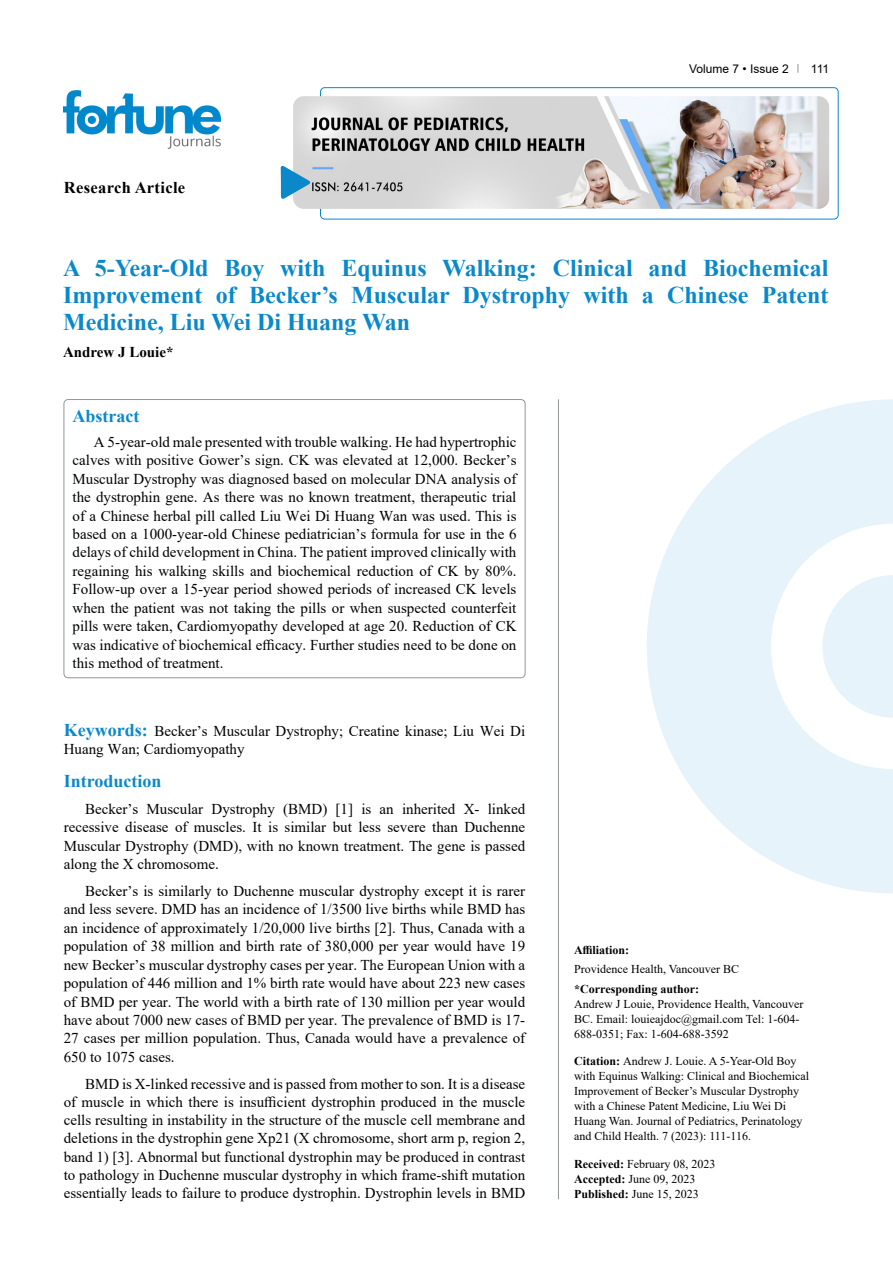
<style>
.page{position:relative;width:893px;height:1263px;background:#fff}
.page>*{position:absolute;margin:0;border:0;box-sizing:border-box;transform-origin:0 0}
.t1{font:700 24px/27px "Times New Roman";color:#0a88ca;text-align:justify}
.t2{font:700 18px "Times New Roman";color:#0a88ca}
.t3{font:700 16.5px "Times New Roman";letter-spacing:.02em;color:#000}
.t4{font:15px/18.5px "Times New Roman";color:#000;text-align:justify}
.t5{font:700 15px "Times New Roman";color:#000}
.t6{font:12px/15px "Times New Roman";color:#000}
.t7{font:700 12px "Times New Roman";color:#000}
.t8{font:12px "Arial";color:#000}
.s1{font-weight:700;font-size:18px;color:#0a88ca}
.s2{font-weight:700}
</style>
<div class="page">
<div style="left:320px;top:87px;width:518px;height:132px;border:1px solid #0a88ca;border-radius:4px"></div>
<img style="left:64px;top:90px;width:157px;height:59px">
<img style="left:293px;top:96px;width:536px;height:113px">
<svg style="left:281px;top:166px;width:29px;height:33px"></svg>
<svg style="left:647px;top:399px;width:246px;height:494px;fill:#e6f3fa"></svg>
<svg style="left:822px;top:575px;width:71px;height:143px"></svg>
<div style="left:64px;top:399px;width:461px;height:279px;border:1px solid #939598;border-radius:4px"></div>
<hr style="left:558px;top:399px;width:1px;height:800px;background:#939598">
<p class="t3" style="left:64px;top:175px;width:123px">Research Article</p>
<p class="t8" style="left:689px;top:60px;width:101px">Volume 7 • Issue 2</p>
<p class="t8" style="left:811px;top:60px;width:20px">111</p>
<h1 class="t1" style="left:63px;top:254px;width:767px">A 5-Year-Old Boy with Equinus Walking: Clinical and Biochemical Improvement of Becker’s Muscular Dystrophy with a Chinese Patent Medicine, Liu Wei Di Huang Wan</h1>
<p class="t5" style="left:63px;top:341px;width:112px">Andrew J Louie*</p>
<p class="t2" style="left:73px;top:403px;width:68px">Abstract</p>
<p class="t4" style="left:73px;top:432px;width:445px;text-indent:21px">A 5-year-old male presented with trouble walking. He had hypertrophic calves with positive Gower’s sign. CK was elevated at 12,000. Becker’s Muscular Dystrophy was diagnosed based on molecular DNA analysis of the dystrophin gene. As there was no known treatment, therapeutic trial of a Chinese herbal pill called Liu Wei Di Huang Wan was used. This is based on a 1000-year-old Chinese pediatrician’s formula for use in the 6 delays of child development in China. The patient improved clinically with regaining his walking skills and biochemical reduction of CK by 80%.<br>Follow-up over a 15-year period showed periods of increased CK levels when the patient was not taking the pills or when suspected counterfeit pills were taken, Cardiomyopathy developed at age 20. Reduction of CK was indicative of biochemical efficacy. Further studies need to be done on this method of treatment.</p>
<p class="t4" style="left:64px;top:721px;width:463px"><span class="s1">Keywords:</span> Becker’s Muscular Dystrophy; Creatine kinase; Liu Wei Di<br>Huang Wan; Cardiomyopathy</p>
<p class="t2" style="left:64px;top:768px;width:99px">Introduction</p>
<p class="t4" style="left:64px;top:799px;width:463px;text-indent:21px">Becker’s Muscular Dystrophy (BMD) [1] is an inherited X- linked recessive disease of muscles. It is similar but less severe than Duchenne Muscular Dystrophy (DMD), with no known treatment. The gene is passed along the X chromosome.</p>
<p class="t4" style="left:64px;top:881px;width:463px;text-indent:21px">Becker’s is similarly to Duchenne muscular dystrophy except it is rarer and less severe. DMD has an incidence of 1/3500 live births while BMD has an incidence of approximately 1/20,000 live births [2]. Thus, Canada with a population of 38 million and birth rate of 380,000 per year would have 19 new Becker’s muscular dystrophy cases per year. The European Union with a population of 446 million and 1% birth rate would have about 223 new cases of BMD per year. The world with a birth rate of 130 million per year would have about 7000 new cases of BMD per year. The prevalence of BMD is 17- 27 cases per million population. Thus, Canada would have a prevalence of 650 to 1075 cases.</p>
<p class="t4" style="left:64px;top:1074px;width:463px;text-indent:21px">BMD is X-linked recessive and is passed from mother to son. It is a disease of muscle in which there is insufficient dystrophin produced in the muscle cells resulting in instability in the structure of the muscle cell membrane and deletions in the dystrophin gene Xp21 (X chromosome, short arm p, region 2, band 1) [3]. Abnormal but functional dystrophin may be produced in contrast to pathology in Duchenne muscular dystrophy in which frame-shift mutation essentially leads to failure to produce dystrophin. Dystrophin levels in BMD</p>
<p class="t7" style="left:574px;top:941px;width:56px">Affiliation:</p>
<p class="t6" style="left:574px;top:961px;width:167px">Providence Health, Vancouver BC</p>
<p class="t7" style="left:574px;top:980px;width:127px">*Corresponding author:</p>
<p class="t6" style="left:574px;top:996px;width:231px">Andrew J Louie, Providence Health, Vancouver<br>BC. Email: louieajdoc@gmail.com Tel: 1-604-<br>688-0351; Fax: 1-604-688-3592</p>
<p class="t6" style="left:574px;top:1053px;width:237px"><span class="s2">Citation:</span> Andrew J. Louie. A 5-Year-Old Boy with Equinus Walking: Clinical and Biochemical Improvement of Becker’s Muscular Dystrophy with a Chinese Patent Medicine, Liu Wei Di Huang Wan. Journal of Pediatrics, Perinatology and Child Health. 7 (2023): 111-116.</p>
<p class="t6" style="left:574px;top:1156px;width:143px"><span class="s2">Received:</span> February 08, 2023<br><span class="s2">Accepted:</span> June 09, 2023<br><span class="s2">Published:</span> June 15, 2023</p>
</div>
